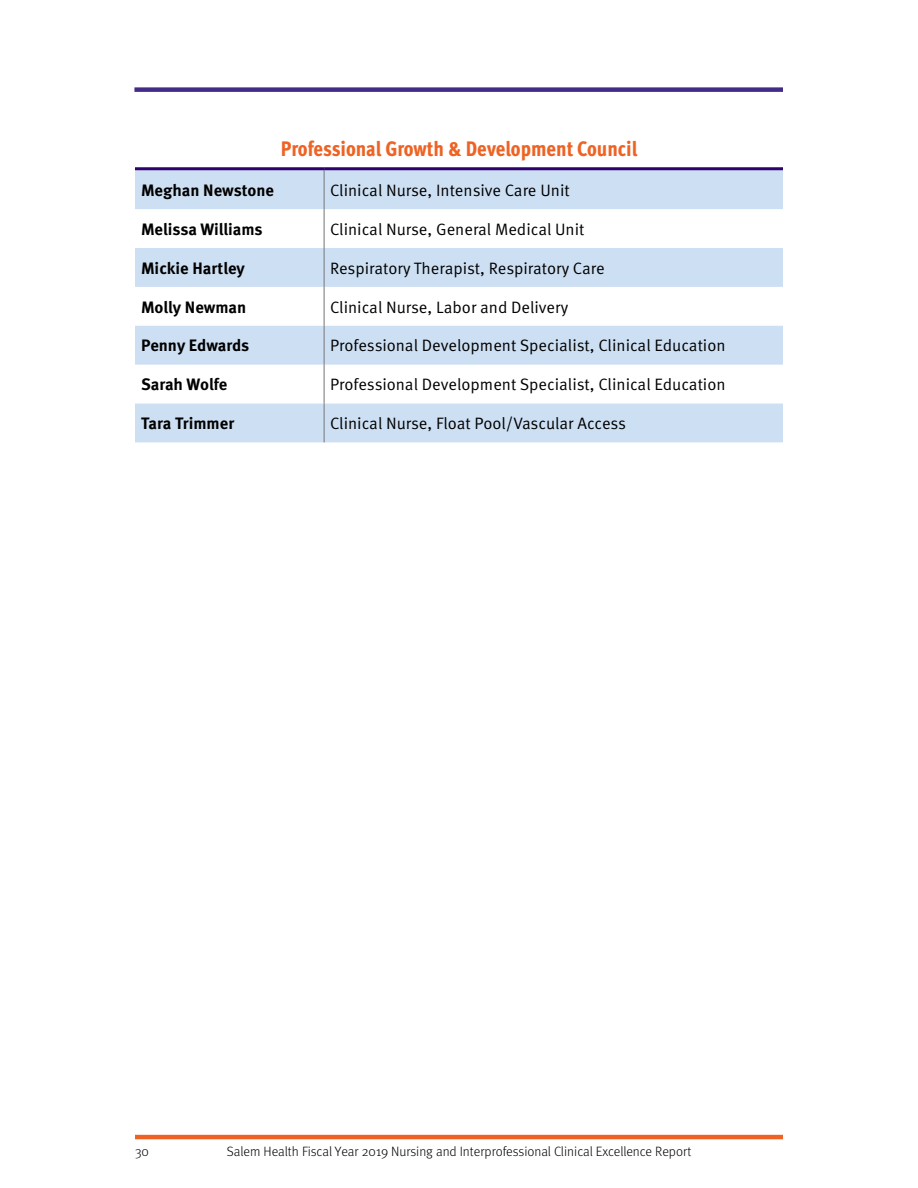
<style>
.page{position:relative;width:918px;height:1188px;background:#fff}
.page>*{position:absolute;margin:0;border:0;box-sizing:border-box;transform-origin:0 0}
.t1{font:800 condensed 21px "Meta Pro";color:#ee6324}
.t2{font:16.5px "Meta Pro Norm";color:#000}
.t3{font:700 16.5px "Meta Pro";color:#000}
.t4{font:300 13.5px "Meta Pro";color:#000}
</style>
<div class="page">
<div style="left:134px;top:87px;width:649px;height:5px;background:#422c88"></div>
<hr style="left:135px;top:1135px;width:648px;height:4px;background:#ee6324">
<svg style="left:135px;top:170px;width:648px;height:272px;fill:#cddff3"></svg>
<hr style="left:324px;top:170px;width:1px;height:39px;background:#808285">
<hr style="left:324px;top:209px;width:1px;height:39px;background:#808285">
<hr style="left:324px;top:248px;width:1px;height:39px;background:#808285">
<hr style="left:324px;top:287px;width:1px;height:39px;background:#808285">
<hr style="left:324px;top:326px;width:1px;height:39px;background:#808285">
<hr style="left:324px;top:365px;width:1px;height:39px;background:#808285">
<hr style="left:324px;top:404px;width:1px;height:38px;background:#808285">
<hr style="left:135px;top:167px;width:189px;height:3px;background:#2f006f">
<hr style="left:324px;top:167px;width:459px;height:3px;background:#2f006f">
<p class="t1" style="left:281px;top:133px;width:358px">Professional Growth &amp; Development Council</p>
<p class="t3" style="left:141px;top:177px;width:135px">Meghan Newstone</p>
<p class="t2" style="left:330px;top:178px;width:241px">Clinical Nurse, Intensive Care Unit</p>
<p class="t3" style="left:141px;top:216px;width:123px">Melissa Williams</p>
<p class="t2" style="left:330px;top:217px;width:256px">Clinical Nurse, General Medical Unit</p>
<p class="t3" style="left:141px;top:255px;width:106px">Mickie Hartley</p>
<p class="t2" style="left:330px;top:255px;width:276px">Respiratory Therapist, Respiratory Care</p>
<p class="t3" style="left:141px;top:294px;width:107px">Molly Newman</p>
<p class="t2" style="left:330px;top:294px;width:240px">Clinical Nurse, Labor and Delivery</p>
<p class="t3" style="left:141px;top:333px;width:110px">Penny Edwards</p>
<p class="t2" style="left:330px;top:333px;width:397px">Professional Development Specialist, Clinical Education</p>
<p class="t3" style="left:141px;top:372px;width:88px">Sarah Wolfe</p>
<p class="t2" style="left:330px;top:372px;width:397px">Professional Development Specialist, Clinical Education</p>
<p class="t3" style="left:141px;top:411px;width:95px">Tara Trimmer</p>
<p class="t2" style="left:330px;top:411px;width:298px">Clinical Nurse, Float Pool/Vascular Access</p>
<p class="t4" style="left:135px;top:1142px;width:15px">30</p>
<p class="t4" style="left:227px;top:1142px;width:466px">Salem Health Fiscal Year 2019 Nursing and Interprofessional Clinical Excellence Report</p>
</div>
